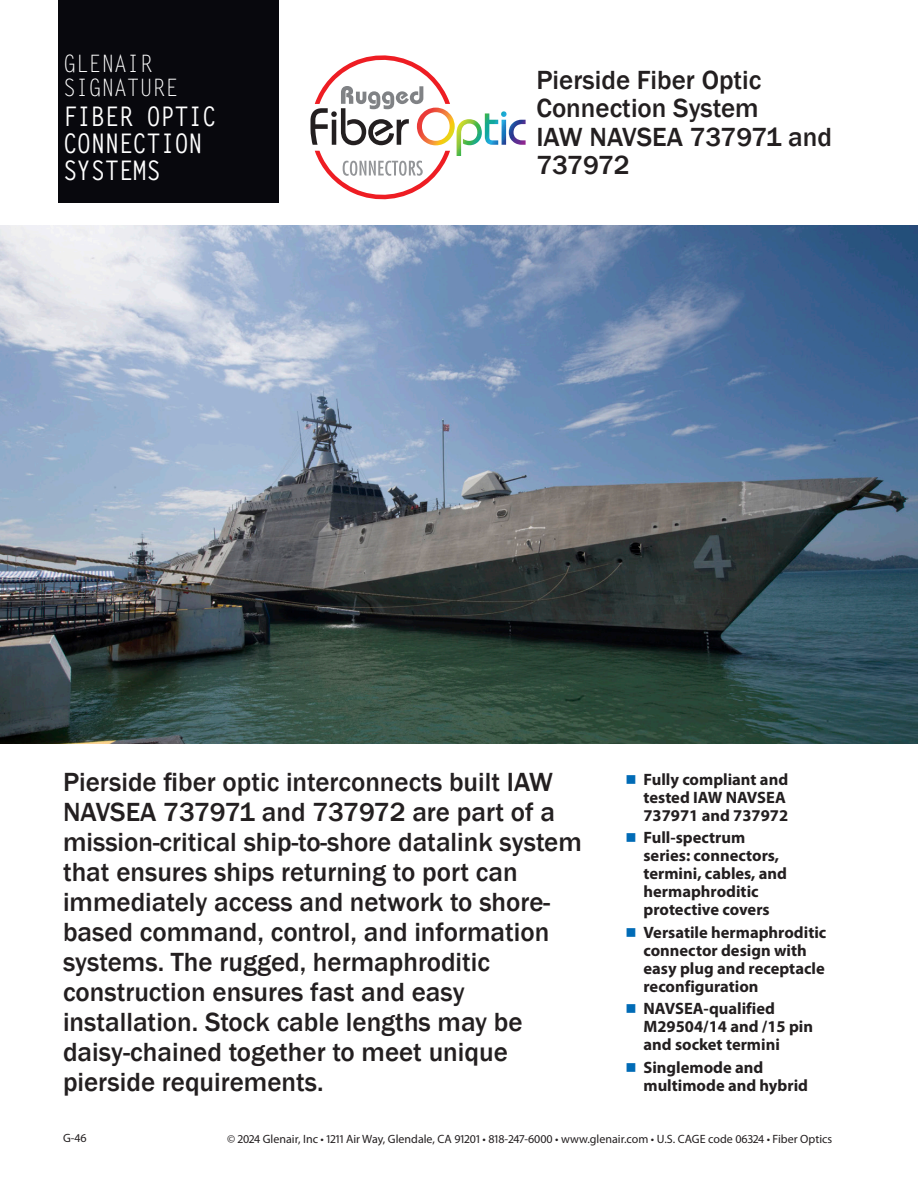
<style>
.page{position:relative;width:918px;height:1188px;background:#fff}
.page>*{position:absolute;margin:0;border:0;box-sizing:border-box;transform-origin:0 0}
.QCS_big_body_reduced{font:500 27px/30px "Franklin Gothic";color:#231f20}
.Splash_page_H_k{font:500 27px/28.5px "Franklin Gothic";color:#231f20}
.t1{font:700 27px/27px "Letter Gothic Std";letter-spacing:-.02em;color:#fff;scale:.89 1}
.t2{font:24px/24px "Letter Gothic Std";color:#fff;scale:.89 1}
.t3{font:700 16.5px/18px "Myriad Pro";color:#231f20}
.t4{font:12px "Myriad Pro";color:#231f20}
</style>
<div class="page">
<img style="left:0;top:225px;width:918px;height:518px">
<div style="left:58px;top:0;width:221px;height:202px;background:#08080d"></div>
<svg style="left:310px;top:55px;width:216px;height:144px"></svg>
<p class="t2" style="left:63px;top:52px;width:131px">GLENAIR<br>SIGNATURE</p>
<p class="t1" style="left:63px;top:103px;width:174px">FIBER OPTIC<br>CONNECTION<br>SYSTEMS</p>
<p class="Splash_page_H_k" style="left:536px;top:66px;width:297px">Pierside Fiber Optic<br>Connection System<br>IAW NAVSEA 737971 and<br>737972</p>
<p class="QCS_big_body_reduced" style="left:63px;top:767px;width:520px">Pierside fiber optic interconnects built IAW NAVSEA 737971 and 737972 are part of a mission-critical ship-to-shore datalink system that ensures ships returning to port can immediately access and network to shore&shy;based command, control, and information systems. The rugged, hermaphroditic construction ensures fast and easy installation. Stock cable lengths may be daisy-chained together to meet unique pierside requirements.</p>
<p class="t3" style="left:644px;top:769px;width:146px">Fully compliant and tested IAW NAVSEA<br>737971 and 737972</p>
<p class="t3" style="left:644px;top:828px;width:145px">Full-spectrum series: connectors, termini, cables, and hermaphroditic protective covers</p>
<p class="t3" style="left:644px;top:922px;width:184px">Versatile hermaphroditic connector design with easy plug and receptacle reconfiguration</p>
<p class="t3" style="left:644px;top:999px;width:171px">NAVSEA-qualified<br>M29504/14 and /15 pin and socket termini</p>
<p class="t3" style="left:644px;top:1057px;width:166px">Singlemode and multimode and hybrid</p>
<p class="t4" style="left:63px;top:1131px;width:25px">G-46</p>
<p class="t4" style="left:227px;top:1132px;width:607px">© 2024 Glenair, Inc • 1211 Air Way, Glendale, CA 91201 • 818-247-6000 • www.glenair.com • U.S. CAGE code 06324 • Fiber Optics</p>
</div>
